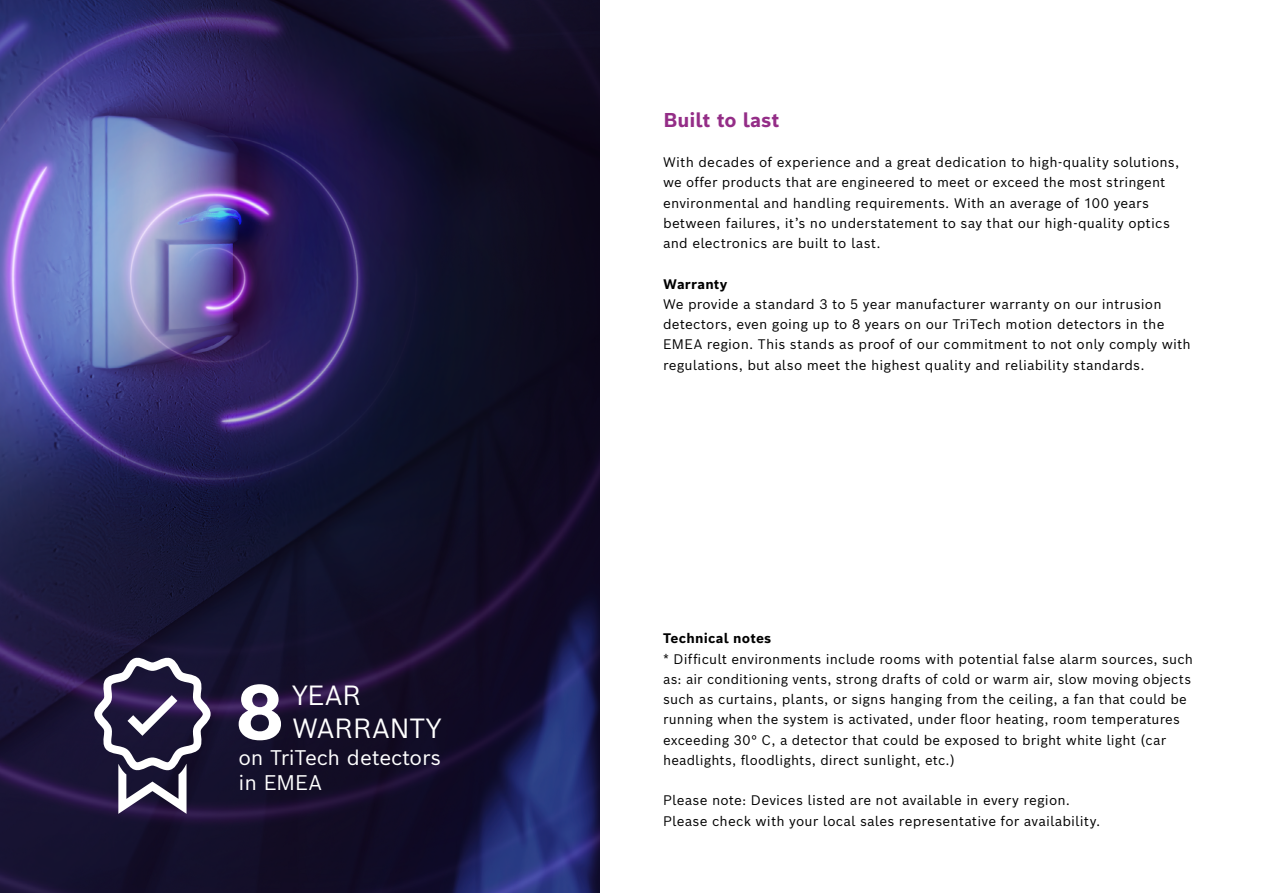
<style>
.page{position:relative;width:1263px;height:893px;background:#fff}
.page>*{position:absolute;margin:0;border:0;box-sizing:border-box;transform-origin:0 0}
.t1{font:700 76.05px "Bosch Sans";color:#fff}
.t2{font:27px "Bosch Sans";letter-spacing:.005em;color:#fff}
.t3{font:20.55px/24.8px "Bosch Sans";letter-spacing:-.01em;color:#fff}
.t4{font:700 19.5px "Bosch Sans";color:#942d87}
.t5{font:13.5px/20.2px "Bosch Sans";letter-spacing:.01em;color:#000}
.t6{font:700 13.5px "Bosch Sans";letter-spacing:.015em;color:#000}
</style>
<div class="page">
<img style="left:0;top:0;width:600px;height:893px">
<svg style="left:94px;top:657px;width:117px;height:157px"></svg>
<h1 class="t1" style="left:237px;top:648px;width:48px">8</h1>
<h2 class="t2" style="left:292px;top:673px;width:70px">YEAR</h2>
<h2 class="t2" style="left:292px;top:705px;width:150px">WARRANTY</h2>
<h3 class="t3" style="left:238px;top:744px;width:204px">on TriTech detectors in EMEA</h3>
<h3 class="t4" style="left:663px;top:104px;width:118px">Built to last</h3>
<p class="t5" style="left:663px;top:151px;width:518px">With decades of experience and a great dedication to high-quality solutions, we offer products that are engineered to meet or exceed the most stringent environmental and handling requirements. With an average of 100 years between failures, it’s no understatement to say that our high-quality optics and electronics are built to last.</p>
<p class="t6" style="left:663px;top:272px;width:66px">Warranty</p>
<p class="t5" style="left:663px;top:293px;width:529px">We provide a standard 3 to 5 year manufacturer warranty on our intrusion detectors, even going up to 8 years on our TriTech motion detectors in the EMEA region. This stands as proof of our commitment to not only comply with regulations, but also meet the highest quality and reliability standards.</p>
<p class="t6" style="left:663px;top:627px;width:110px">Technical notes</p>
<p class="t5" style="left:663px;top:647px;width:532px">* Difficult environments include rooms with potential false alarm sources, such as: air conditioning vents, strong drafts of cold or warm air, slow moving objects such as curtains, plants, or signs hanging from the ceiling, a fan that could be running when the system is activated, under floor heating, room temperatures exceeding 30° C, a detector that could be exposed to bright white light (car headlights, floodlights, direct sunlight, etc.)</p>
<p class="t5" style="left:663px;top:789px;width:439px">Please note: Devices listed are not available in every region.<br>Please check with your local sales representative for availability.</p>
</div>
